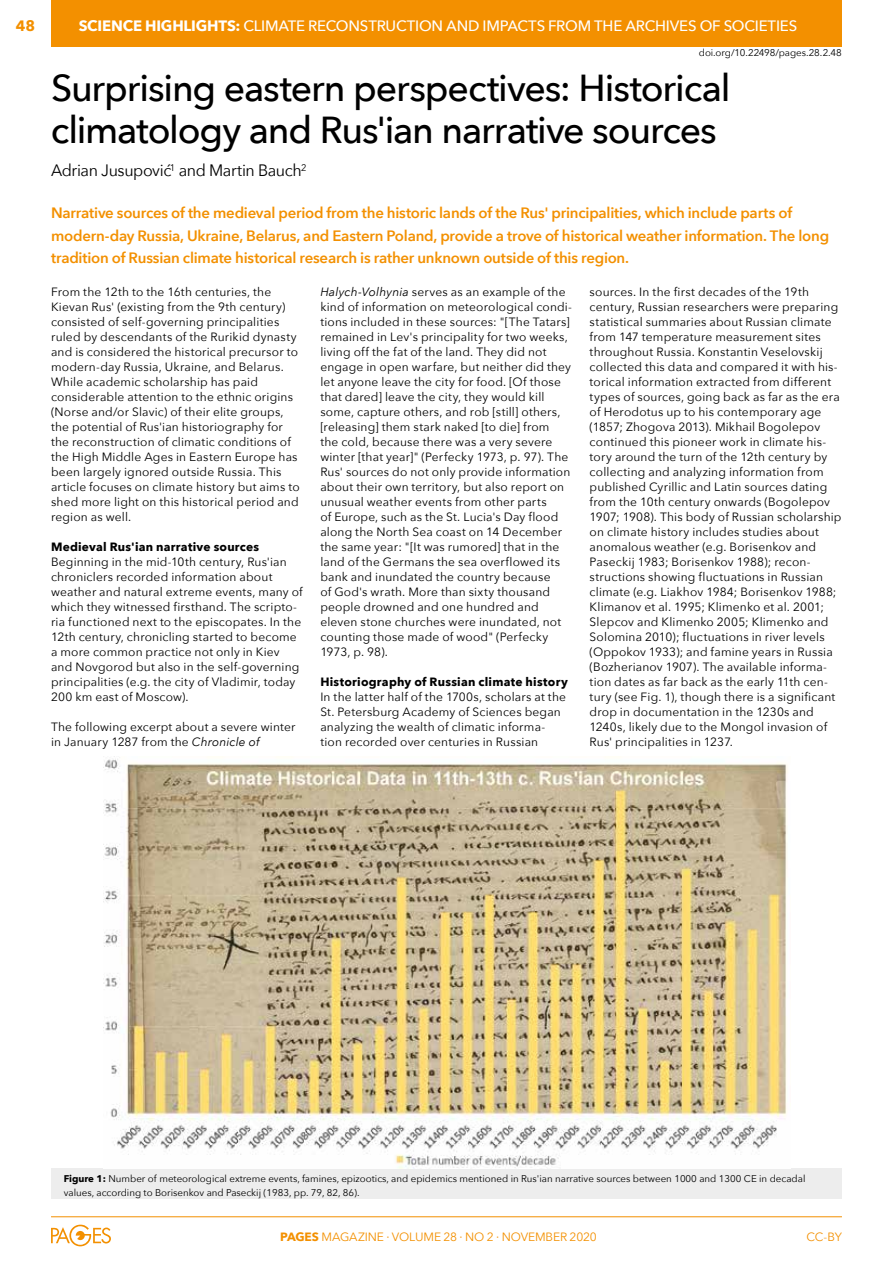
<style>
.page{position:relative;width:893px;height:1263px;background:#fff}
.page>*{position:absolute;margin:0;border:0;box-sizing:border-box;transform-origin:0 0}
.t1{font:500 37.5px/42px "Avenir Next";letter-spacing:-.025em;color:#000}
.t2{font:16.5px "Avenir Next";letter-spacing:-.025em;color:#000}
.t3{font:600 15px/22.5px "Avenir Next";letter-spacing:-.015em;color:#f39000}
.t4{font:500 15px "Avenir Next";letter-spacing:-.015em;color:#fff}
.t5{font:700 15px "Avenir Next";color:#f39000}
.t6{font:12px/15px "Avenir Next";letter-spacing:.015em;color:#000}
.t7{font:700 12px "Avenir Next";letter-spacing:.02em;color:#000}
.t8{font:12px "Avenir Next";letter-spacing:-.01em;color:#f39000}
.t9{font:9.75px/13.5px "Avenir Next";color:#000}
.s1{font-weight:700}
.s2{font-style:italic}
</style>
<div class="page">
<hr style="left:51px;top:1216px;width:791px;height:1px;background:#f39000">
<svg style="left:51px;top:1225px;width:60px;height:21px"></svg>
<div style="left:51px;top:0;width:791px;height:46px;background:#f39000"></div>
<div style="left:51px;top:1168px;width:791px;height:31px;background:#ededed"></div>
<img style="left:103px;top:757px;width:685px;height:411px">
<p class="t5" style="left:16px;top:13px;width:21px">48</p>
<p class="t4" style="left:79px;top:13px;width:558px"><span class="s1">SCIENCE HIGHLIGHTS:</span> Climate Reconstruction an d I mpacts from the Arc</p>
<p class="t4" style="left:655px;top:13px;width:144px">hives of Societies</p>
<p class="t9" style="left:699px;top:46px;width:145px">doi.org/10.22498/pages.28.2.48</p>
<h1 class="t1" style="left:51px;top:66px;width:681px">Surprising eastern perspectives: H istorical climatology and Rus'ian narrative sources</h1>
<h2 class="t2" style="left:51px;top:157px;width:257px">Adrian Jusupović<sup>1</sup> and Martin Bauch<sup>2</sup></h2>
<p class="t3" style="left:51px;top:201px;width:780px">Narrative sources of the medieval period from the historic lands of the Rus' principalities, which include parts of modern-day Russia, Ukraine, Belarus, and Eastern Poland, provide a trove of historical weather information. The long tradition of Russian climate historical research is rather unknown outside of this region.</p>
<p class="t6" style="left:51px;top:284px;width:250px">From the 12th to the 16th centuries, the Kievan Rus' (existing from the 9th century) consisted of self-governing principalities ruled by descendants of the Rurikid dynasty and is considered the historical precursor to modern-day Russia, Ukraine, and Belarus.<br>While academic scholarship has paid considerable attention to the ethnic origins (Norse and/or Slavic) of their elite groups, the potential of Rus'ian historiography for the reconstruction of climatic conditions of the High Middle Ages in Eastern Europe has been largely ignored outside Russia. This article focuses on climate history but aims to shed more light on this historical period and region as well.</p>
<p class="t7" style="left:51px;top:537px;width:210px">Medieval Rus'ian narrative sources</p>
<p class="t6" style="left:51px;top:554px;width:253px">Beginning in the mid-10th century, Rus'ian chroniclers recorded information about weather and natural extreme events, many of which they witnessed firsthand. The scripto&shy;ria functioned next to the episcopates. In the 12th century, chronicling started to become a more common practice not only in Kiev and Novgorod but also in the self-governing principalities (e.g. the city of Vladimir, today 200 km east of Moscow).</p>
<p class="t6" style="left:51px;top:719px;width:246px">The following excerpt about a severe winter in January 1287 from the <span class="s2">Chronicle of</span></p>
<p class="t6" style="left:320px;top:284px;width:253px"><span class="s2">Halych-Volhynia</span> serves as an example of the kind of information on meteorological condi&shy;tions included in these sources: "[The Tatars] remained in Lev's principality for two weeks, living off the fat of the land. They did not engage in open warfare, but neither did they let anyone leave the city for food. [Of those that dared] leave the city, they would kill some, capture others, and rob [still] others, [releasing] them stark naked [to die] from<br>the cold, because there was a very severe winter [that year]" (Perfecky 1973, p. 97). The Rus' sources do not only provide information about their own territory, but also report on unusual weather events from other parts<br>of Europe, such as the St. Lucia's Day flood along the North Sea coast on 14 December the same year: "[It was rumored] that in the land of the Germans the sea overflowed its bank and inundated the country because<br>of God's wrath. More than sixty thousand people drowned and one hundred and eleven stone churches were inundated, not counting those made of wood" (Perfecky 1973, p. 98).</p>
<p class="t7" style="left:320px;top:672px;width:249px">Historiography of Russian climate history</p>
<p class="t6" style="left:320px;top:689px;width:247px">In the latter half of the 1700s, scholars at the St. Petersburg Academy of Sciences began analyzing the wealth of climatic informa&shy;tion recorded over centuries in Russian</p>
<p class="t6" style="left:590px;top:284px;width:253px">sources. In the first decades of the 19th century, Russian researchers were preparing statistical summaries about Russian climate from 147 temperature measurement sites throughout Russia. Konstantin Veselovskij collected this data and compared it with his&shy;torical information extracted from different types of sources, going back as far as the era of Herodotus up to his contemporary age (1857; Zhogova 2013). Mikhail Bogolepov continued this pioneer work in climate his&shy;tory around the turn of the 12th century by collecting and analyzing information from published Cyrillic and Latin sources dating from the 10th century onwards (Bogolepov 1907; 1908). This body of Russian scholarship on climate history includes studies about anomalous weather (e.g. Borisenkov and Paseckij 1983; Borisenkov 1988); recon&shy;structions showing fluctuations in Russian climate (e.g. Liakhov 1984; Borisenkov 1988; Klimanov et al. 1995; Klimenko et al. 2001; Slepcov and Klimenko 2005; Klimenko and Solomina 2010); fluctuations in river levels (Oppokov 1933); and famine years in Russia (Bozherianov 1907). The available informa&shy;tion dates as far back as the early 11th cen&shy;tury (see Fig. 1), though there is a significant drop in documentation in the 1230s and 1240s, likely due to the Mongol invasion of Rus' principalities in 1237.</p>
<p class="t9" style="left:64px;top:1172px;width:743px"><span class="s1">Figure 1:</span> Number of meteorological extreme events, famines, epizootics, and epidemics mentioned in Rus'ian narrative sources between 1000 and 1300 CE in decadal values, according to Borisenkov and Paseckij (1983, pp. 79, 82, 86).</p>
<p class="t8" style="left:280px;top:1227px;width:240px"><span class="s1">PAGES</span> MAGAZINE ∙ VOLUME 28 ∙ NO 2 ∙ Novem</p>
<p class="t8" style="left:546px;top:1227px;width:53px">ber 2020</p>
<p class="t8" style="left:807px;top:1227px;width:37px">CC-BY</p>
</div>
